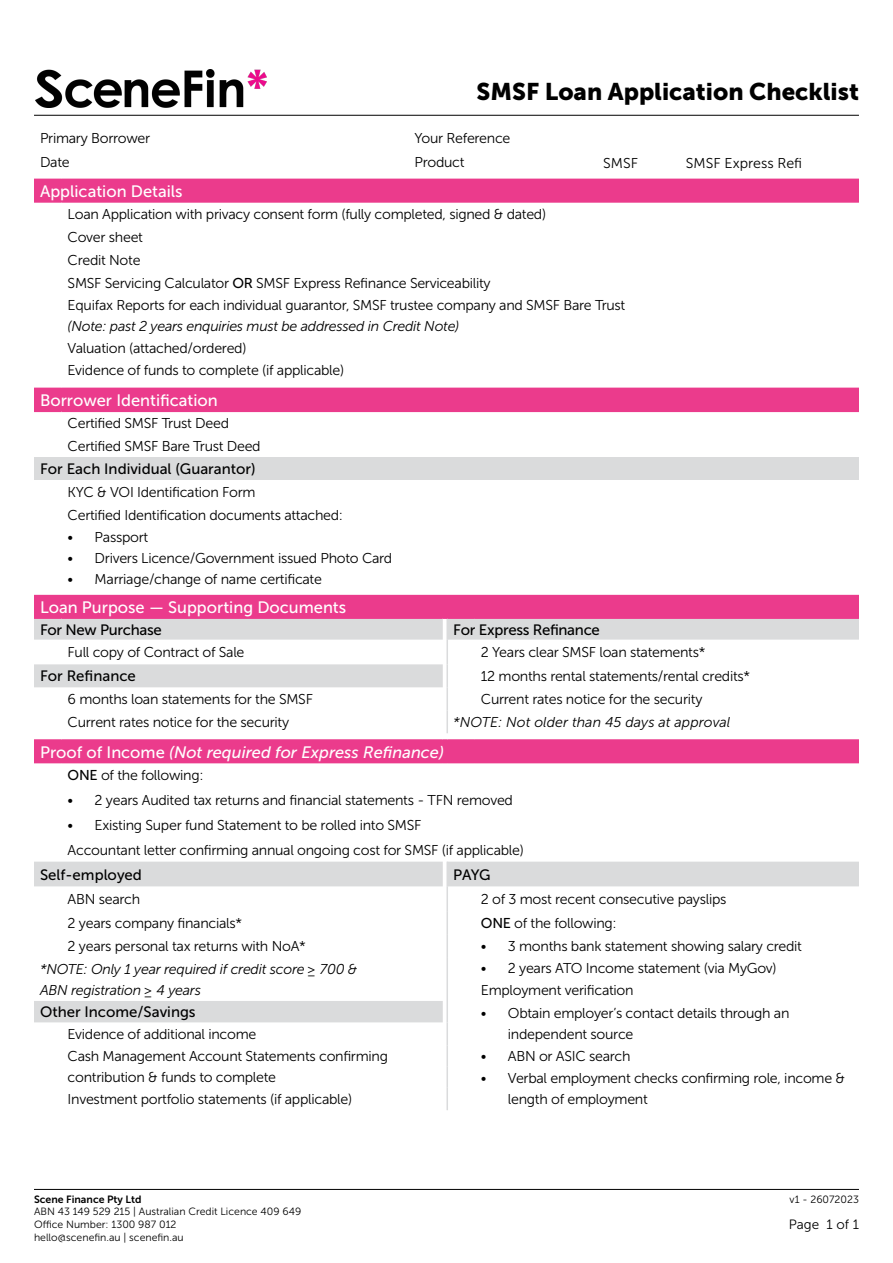
<style>
.page{position:relative;width:893px;height:1263px;background:#fff}
.page>*{position:absolute;margin:0;border:0;box-sizing:border-box;transform-origin:0 0}
.t1{font:24px "Museo Sans 900";color:#000}
.t2{font:16.5px "Museo Sans 500";color:#fff}
.t3{font:italic 16.5px "Museo Sans 500";color:#fff}
.t4{font:15px "Museo Sans 500";color:#000}
.t5{font:15px "Museo Sans 500";letter-spacing:-.02em;color:#000}
.t6{font:14.25px/22.6px "Museo Sans 300";letter-spacing:-.02em;color:#000}
.t7{font:italic 14.25px/21px "Museo Sans 300";letter-spacing:-.02em;color:#000}
.t8{font:italic 14.25px "Museo Sans 300";color:#000}
.t9{font:14.25px "Museo Sans 300";color:#000}
.t10{font:13.5px "Museo Sans 300";color:#000}
.t11{font:10.5px/12.6px "Museo Sans 300";color:#000}
.t12{font:10.5px "Museo Sans 700";color:#000}
.s1{font-family:"Museo Sans 500"}
.s2{font-style:normal}
</style>
<div class="page">
<hr style="left:34px;top:115px;width:825px;height:1px;background:#000">
<hr style="left:34px;top:1189px;width:825px;height:1px;background:#000">
<img style="left:35px;top:69px;width:231px;height:38px">
<div style="left:34px;top:179px;width:825px;height:23px;background:#eb3b8c"></div>
<hr style="left:34px;top:201px;width:28px;height:2px;background:#eb3b8c">
<hr style="left:62px;top:201px;width:797px;height:2px;background:#eb3b8c">
<div style="left:34px;top:388px;width:825px;height:23px;background:#eb3b8c"></div>
<div style="left:34px;top:457px;width:825px;height:23px;background:#dadbdc"></div>
<svg style="left:34px;top:411px;width:28px;height:1px"></svg>
<hr style="left:62px;top:411px;width:797px;height:1px;background:#eb3b8c">
<div style="left:34px;top:596px;width:825px;height:22px;background:#eb3b8c"></div>
<svg style="left:34px;top:619px;width:825px;height:68px"></svg>
<svg style="left:34px;top:595px;width:28px;height:1px"></svg>
<hr style="left:62px;top:595px;width:381px;height:1px;background:#eb3b8c">
<svg style="left:443px;top:595px;width:32px;height:1px"></svg>
<hr style="left:475px;top:595px;width:384px;height:1px;background:#eb3b8c">
<hr style="left:446px;top:619px;width:2px;height:21px;background:#dadbdc">
<hr style="left:446px;top:640px;width:2px;height:24px;background:#dadbdc">
<hr style="left:446px;top:664px;width:2px;height:23px;background:#dadbdc">
<hr style="left:446px;top:687px;width:2px;height:23px;background:#dadbdc">
<hr style="left:446px;top:710px;width:2px;height:23px;background:#dadbdc">
<hr style="left:34px;top:617px;width:28px;height:2px;background:#eb3b8c">
<hr style="left:62px;top:617px;width:381px;height:2px;background:#eb3b8c">
<hr style="left:447px;top:617px;width:28px;height:2px;background:#eb3b8c">
<hr style="left:475px;top:617px;width:384px;height:2px;background:#eb3b8c">
<div style="left:34px;top:740px;width:825px;height:23px;background:#eb3b8c"></div>
<svg style="left:34px;top:862px;width:825px;height:160px"></svg>
<hr style="left:34px;top:739px;width:28px;height:2px;background:#eb3b8c">
<hr style="left:62px;top:739px;width:381px;height:2px;background:#eb3b8c">
<hr style="left:447px;top:739px;width:28px;height:2px;background:#eb3b8c">
<hr style="left:475px;top:739px;width:384px;height:2px;background:#eb3b8c">
<hr style="left:446px;top:862px;width:2px;height:24px;background:#dadbdc">
<hr style="left:446px;top:886px;width:2px;height:25px;background:#dadbdc">
<hr style="left:446px;top:911px;width:2px;height:23px;background:#dadbdc">
<hr style="left:446px;top:934px;width:2px;height:23px;background:#dadbdc">
<hr style="left:446px;top:957px;width:2px;height:21px;background:#dadbdc">
<hr style="left:446px;top:978px;width:2px;height:23px;background:#dadbdc">
<hr style="left:446px;top:1001px;width:2px;height:21px;background:#dadbdc">
<hr style="left:446px;top:1022px;width:2px;height:23px;background:#dadbdc">
<hr style="left:446px;top:1045px;width:2px;height:21px;background:#dadbdc">
<hr style="left:446px;top:1066px;width:2px;height:21px;background:#dadbdc">
<hr style="left:446px;top:1087px;width:2px;height:23px;background:#dadbdc">
<h1 class="t1" style="left:477px;top:78px;width:384px">SMSF Loan Application Checklist</h1>
<p class="t6" style="left:40px;top:127px;width:112px">Primary Borrower</p>
<p class="t6" style="left:414px;top:127px;width:98px">Your Reference</p>
<p class="t6" style="left:40px;top:151px;width:31px">Date</p>
<p class="t6" style="left:414px;top:151px;width:52px">Product</p>
<p class="t6" style="left:603px;top:152px;width:36px">SMSF</p>
<p class="t9" style="left:686px;top:156px;width:118px">SMSF Express Refi</p>
<p class="t2" style="left:40px;top:182px;width:144px">Application Details</p>
<p class="t6" style="left:68px;top:203px;width:559px">Loan Application with privacy consent form (fully completed, signed &amp; dated)<br>Cover sheet<br>Credit Note<br>SMSF Servicing Calculator <span class="s1">OR</span> SMSF Express Refinance Serviceability<br>Equifax Reports for each individual guarantor, SMSF trustee company and SMSF Bare Trust</p>
<p class="t7" style="left:68px;top:315px;width:393px">(Note: past 2 years enquiries must be addressed in Credit Note)</p>
<p class="t6" style="left:68px;top:336px;width:278px">Valuation (attached/ordered)<br>Evidence of funds to complete (if applicable)</p>
<p class="t2" style="left:40px;top:391px;width:179px">Borrower Identification</p>
<p class="t6" style="left:68px;top:412px;width:195px">Certified SMSF Trust Deed<br>Certified SMSF Bare Trust Deed</p>
<p class="t4" style="left:40px;top:461px;width:217px">For Each Individual (Guarantor)</p>
<p class="t6" style="left:68px;top:481px;width:277px">KYC &amp; VOI Identification Form<br>Certified Identification documents attached:</p>
<p class="t6" style="left:68px;top:526px;width:82px">• Passport</p>
<p class="t6" style="left:68px;top:547px;width:326px">• Drivers Licence/Government issued Photo Card</p>
<p class="t6" style="left:68px;top:568px;width:256px">• Marriage/change of name certificate</p>
<p class="t2" style="left:40px;top:598px;width:308px">Loan Purpose — Supporting Documents</p>
<p class="t5" style="left:40px;top:621px;width:123px">For New Purchase</p>
<p class="t5" style="left:453px;top:621px;width:148px">For Express Refinance</p>
<p class="t6" style="left:68px;top:641px;width:178px">Full copy of Contract of Sale</p>
<p class="t6" style="left:481px;top:641px;width:226px">2 Years clear SMSF loan statements*</p>
<p class="t4" style="left:40px;top:668px;width:97px">For Refinance</p>
<p class="t6" style="left:481px;top:665px;width:271px">12 months rental statements/rental credits*</p>
<p class="t6" style="left:68px;top:688px;width:247px">6 months loan statements for the SMSF</p>
<p class="t6" style="left:481px;top:688px;width:223px">Current rates notice for the security</p>
<p class="t6" style="left:68px;top:711px;width:223px">Current rates notice for the security</p>
<p class="t8" style="left:453px;top:714px;width:279px">*NOTE: Not older than 45 days at approval</p>
<p class="t3" style="left:40px;top:743px;width:405px"><span class="s2">Proof of Income</span> (Not required for Express Refinance)</p>
<p class="t6" style="left:68px;top:764px;width:137px"><span class="s1">ONE</span> of the following:</p>
<p class="t6" style="left:68px;top:789px;width:447px">• 2 years Audited tax returns and financial statements - TFN removed</p>
<p class="t6" style="left:68px;top:813px;width:458px;line-height:24.8px">• Existing Super fund Statement to be rolled into SMSF<br>Accountant letter confirming annual ongoing cost for SMSF (if applicable)</p>
<p class="t4" style="left:40px;top:866px;width:103px">Self-employed</p>
<p class="t4" style="left:453px;top:866px;width:39px">PAYG</p>
<p class="t6" style="left:68px;top:888px;width:74px">ABN search</p>
<p class="t6" style="left:481px;top:888px;width:247px">2 of 3 most recent consecutive payslips</p>
<p class="t6" style="left:68px;top:912px;width:176px">2 years company financials*</p>
<p class="t6" style="left:481px;top:912px;width:137px"><span class="s1">ONE</span> of the following:</p>
<p class="t6" style="left:68px;top:935px;width:240px">2 years personal tax returns with NoA*</p>
<p class="t6" style="left:481px;top:935px;width:323px">• 3 months bank statement showing salary credit</p>
<p class="t7" style="left:40px;top:958px;width:319px">*NOTE: Only 1 year required if credit score ≥ 700 &amp;<br>ABN registration ≥ 4 years</p>
<p class="t6" style="left:481px;top:957px;width:297px;line-height:21.9px">• 2 years ATO Income statement (via MyGov)<br>Employment verification</p>
<p class="t4" style="left:40px;top:1004px;width:157px">Other Income/Savings</p>
<p class="t6" style="left:481px;top:1002px;width:310px">• Obtain employer’s contact details through an</p>
<p class="t6" style="left:68px;top:1023px;width:190px">Evidence of additional income</p>
<p class="t6" style="left:508px;top:1023px;width:127px">independent source</p>
<p class="t6" style="left:68px;top:1046px;width:322px;line-height:21px">Cash Management Account Statements confirming contribution &amp; funds to complete</p>
<p class="t6" style="left:481px;top:1045px;width:151px">• ABN or ASIC search</p>
<p class="t6" style="left:481px;top:1067px;width:366px">• Verbal employment checks confirming role, income &amp;</p>
<p class="t6" style="left:68px;top:1088px;width:286px">Investment portfolio statements (if applicable)</p>
<p class="t6" style="left:508px;top:1088px;width:141px">length of employment</p>
<p class="t12" style="left:34px;top:1193px;width:109px">Scene Finance Pty Ltd</p>
<p class="t11" style="left:790px;top:1193px;width:71px">v1 - 26072023</p>
<p class="t11" style="left:34px;top:1205px;width:269px">ABN 43 149 529 215 | Australian Credit Licence 409 649<br>Office Number: 1300 987 012<br>hello@scenefin.au | scenefin.au</p>
<p class="t10" style="left:789px;top:1217px;width:72px">Page 1 of 1</p>
</div>
